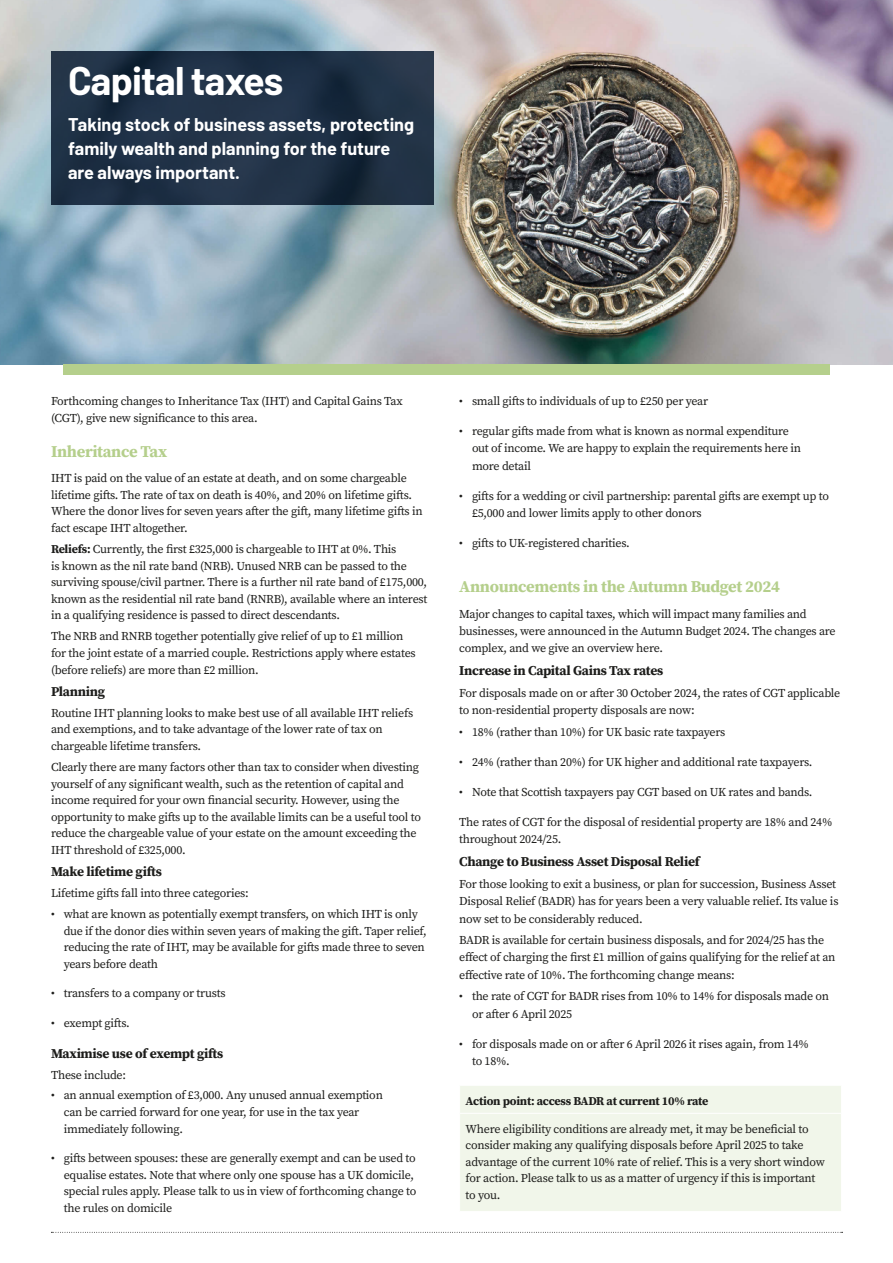
<style>
.page{position:relative;width:893px;height:1263px;background:#fff}
.page>*{position:absolute;margin:0;border:0;box-sizing:border-box;transform-origin:0 0}
.t1{font:700 39px "Barlow";letter-spacing:-.02em;color:#fff}
.t2{font:700 18px/24px "Barlow";color:#fff}
.t3{font:700 16.5px "Source Serif Pro";letter-spacing:-.02em;color:#b5cf8c}
.t4{font:700 13.5px "Source Serif Pro";letter-spacing:-.02em;color:#1d1d1b}
.t5{font:12px/16.6px "Source Serif Pro";letter-spacing:-.02em;color:#1d1d1b}
.t6{font:700 12px "Source Serif Pro";letter-spacing:-.02em;color:#1d1d1b}
.s1{font-weight:700}
</style>
<div class="page">
<img style="left:0;top:0;width:893px;height:365px">
<svg style="left:51px;top:51px;width:383px;height:153px;background:#1f3044"></svg>
<div style="left:64px;top:365px;width:766px;height:10px;background:#b5cf8c"></div>
<svg style="left:51px;top:1232px;width:792px;height:1px"></svg>
<div style="left:460px;top:1086px;width:381px;height:125px;background:#f1f6ea"></div>
<hr style="left:459px;top:1113px;width:383px;height:1px;background:#fff">
<h1 class="t1" style="left:68px;top:67px;width:217px">Capital taxes</h1>
<h2 class="t2" style="left:68px;top:114px;width:348px">Taking stock of business assets, protecting family wealth and planning for the future are always important.</h2>
<p class="t5" style="left:51px;top:393px;width:353px">Forthcoming changes to Inheritance Tax (IHT) and Capital Gains Tax (CGT), give new significance to this area.</p>
<h3 class="t3" style="left:51px;top:440px;width:118px">Inheritance Tax</h3>
<p class="t5" style="left:51px;top:470px;width:373px">IHT is paid on the value of an estate at death, and on some chargeable lifetime gifts. The rate of tax on death is 40%, and 20% on lifetime gifts.<br>Where the donor lives for seven years after the gift, many lifetime gifts in fact escape IHT altogether.</p>
<p class="t5" style="left:51px;top:541px;width:378px"><span class="s1">Reliefs:</span> Currently, the first £325,000 is chargeable to IHT at 0%. This<br>is known as the nil rate band (NRB). Unused NRB can be passed to the surviving spouse/civil partner. There is a further nil rate band of £175,000, known as the residential nil rate band (RNRB), available where an interest in a qualifying residence is passed to direct descendants.</p>
<p class="t5" style="left:51px;top:628px;width:366px">The NRB and RNRB together potentially give relief of up to £1 million for the joint estate of a married couple. Restrictions apply where estates (before reliefs) are more than £2 million.</p>
<p class="t4" style="left:51px;top:682px;width:56px">Planning</p>
<p class="t5" style="left:51px;top:705px;width:364px">Routine IHT planning looks to make best use of all available IHT reliefs and exemptions, and to take advantage of the lower rate of tax on chargeable lifetime transfers.</p>
<p class="t5" style="left:51px;top:759px;width:371px">Clearly there are many factors other than tax to consider when divesting yourself of any significant wealth, such as the retention of capital and income required for your own financial security. However, using the opportunity to make gifts up to the available limits can be a useful tool to reduce the chargeable value of your estate on the amount exceeding the IHT threshold of £325,000.</p>
<p class="t4" style="left:51px;top:862px;width:112px">Make lifetime gifts</p>
<p class="t5" style="left:51px;top:885px;width:199px">Lifetime gifts fall into three categories:</p>
<p class="t5" style="left:64px;top:906px;width:365px;text-indent:-13px">• what are known as potentially exempt transfers, on which IHT is only due if the donor dies within seven years of making the gift. Taper relief, reducing the rate of IHT, may be available for gifts made three to seven years before death</p>
<p class="t5" style="left:51px;top:986px;width:176px">• transfers to a company or trusts</p>
<p class="t5" style="left:51px;top:1015px;width:80px">• exempt gifts.</p>
<p class="t4" style="left:51px;top:1044px;width:174px">Maximise use of exempt gifts</p>
<p class="t5" style="left:51px;top:1067px;width:77px">These include:</p>
<p class="t5" style="left:64px;top:1088px;width:321px;text-indent:-13px">• an annual exemption of £3,000. Any unused annual exemption can be carried forward for one year, for use in the tax year immediately following.</p>
<p class="t5" style="left:64px;top:1150px;width:354px;text-indent:-13px">• gifts between spouses: these are generally exempt and can be used to equalise estates. Note that where only one spouse has a UK domicile, special rules apply. Please talk to us in view of forthcoming change to the rules on domicile</p>
<p class="t5" style="left:459px;top:393px;width:250px">• small gifts to individuals of up to £250 per year</p>
<p class="t5" style="left:472px;top:423px;width:331px;line-height:17.2px;text-indent:-13px">• regular gifts made from what is known as normal expenditure out of income. We are happy to explain the requirements here in more detail</p>
<p class="t5" style="left:472px;top:488px;width:358px;line-height:17.2px;text-indent:-13px">• gifts for a wedding or civil partnership: parental gifts are exempt up to £5,000 and lower limits apply to other donors</p>
<p class="t5" style="left:459px;top:535px;width:172px">• gifts to UK-registered charities.</p>
<h3 class="t3" style="left:459px;top:575px;width:322px">Announcements in the Autumn Budget 2024</h3>
<p class="t5" style="left:459px;top:605px;width:378px;line-height:17.2px">Major changes to capital taxes, which will impact many families and businesses, were announced in the Autumn Budget 2024. The changes are complex, and we give an overview here.</p>
<p class="t4" style="left:459px;top:661px;width:206px">Increase in Capital Gains Tax rates</p>
<p class="t5" style="left:459px;top:684px;width:383px;line-height:17.2px">For disposals made on or after 30 October 2024, the rates of CGT applicable to non-residential property disposals are now:</p>
<p class="t5" style="left:459px;top:724px;width:268px">• 18% (rather than 10%) for UK basic rate taxpayers</p>
<p class="t5" style="left:459px;top:754px;width:355px">• 24% (rather than 20%) for UK higher and additional rate taxpayers.</p>
<p class="t5" style="left:459px;top:784px;width:355px">• Note that Scottish taxpayers pay CGT based on UK rates and bands.</p>
<p class="t5" style="left:459px;top:813px;width:375px;line-height:17.2px">The rates of CGT for the disposal of residential property are 18% and 24% throughout 2024/25.</p>
<p class="t4" style="left:459px;top:852px;width:242px">Change to Business Asset Disposal Relief</p>
<p class="t5" style="left:459px;top:876px;width:381px;line-height:17.2px">For those looking to exit a business, or plan for succession, Business Asset<br>Disposal Relief (BADR) has for years been a very valuable relief. Its value is now set to be considerably reduced.</p>
<p class="t5" style="left:459px;top:931px;width:378px;line-height:17.2px">BADR is available for certain business disposals, and for 2024/25 has the effect of charging the first £1 million of gains qualifying for the relief at an effective rate of 10%. The forthcoming change means:</p>
<p class="t5" style="left:472px;top:988px;width:359px;line-height:17.2px;text-indent:-13px">• the rate of CGT for BADR rises from 10% to 14% for disposals made on or after 6 April 2025</p>
<p class="t5" style="left:472px;top:1035px;width:338px;line-height:17.2px;text-indent:-13px">• for disposals made on or after 6 April 2026 it rises again, from 14% to 18%.</p>
<p class="t6" style="left:466px;top:1092px;width:244px">Action point: access BADR at current 10% rate</p>
<p class="t5" style="left:466px;top:1120px;width:361px">Where eligibility conditions are already met, it may be beneficial to consider making any qualifying disposals before April 2025 to take advantage of the current 10% rate of relief. This is a very short window for action. Please talk to us as a matter of urgency if this is important to you.</p>
</div>
